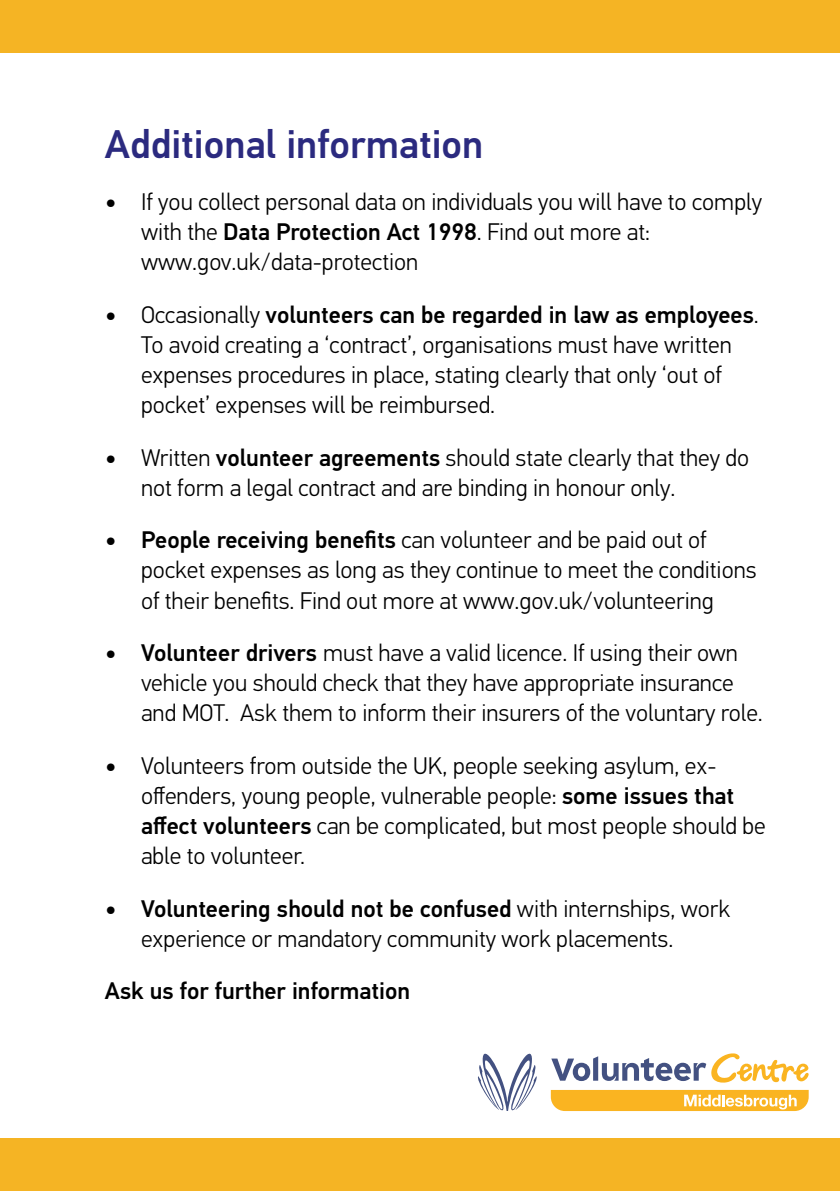
<style>
.page{position:relative;width:840px;height:1191px;background:#fff}
.page>*{position:absolute;margin:0;border:0;box-sizing:border-box;transform-origin:0 0}
.t1{font:500 40px "PF Din Text Pro";color:#2b2a7f}
.t2{font:300 24px/30px "PF Din Text Pro";color:#000}
.t3{font:500 24px "PF Din Text Pro";color:#000}
.s1{font-weight:700}
.s2{font-weight:500}
</style>
<div class="page">
<div style="left:0;top:0;width:839px;height:52px;background:#f5b424"></div>
<div style="left:0;top:1138px;width:839px;height:53px;background:#f5b424"></div>
<svg style="left:551px;top:1053px;width:257px;height:30px"></svg>
<svg style="left:478px;top:1053px;width:59px;height:58px"></svg>
<svg style="left:550px;top:1090px;width:258px;height:21px;background:#fabe3f"></svg>
<h1 class="t1" style="left:105px;top:120px;width:379px">Additional information</h1>
<p class="t2" style="left:141px;top:187px;width:622px;text-indent:-36px"><span class="s1">•</span> If you collect personal data on individuals you will have to comply with the <span class="s2">Data Protection Act 1998</span>. Find out more at: www.gov.uk/data-protection</p>
<p class="t2" style="left:141px;top:300px;width:619px;text-indent:-36px"><span class="s1">•</span> Occasionally <span class="s2">volunteers can be regarded in law as employees</span>.<br>To avoid creating a ‘contract’, organisations must have written expenses procedures in place, stating clearly that only ‘out of pocket’ expenses will be reimbursed.</p>
<p class="t2" style="left:141px;top:443px;width:609px;text-indent:-36px"><span class="s1">•</span> Written <span class="s2">volunteer agreements</span> should state clearly that they do not form a legal contract and are binding in honour only.</p>
<p class="t2" style="left:141px;top:525px;width:617px;text-indent:-36px"><span class="s1">•</span> <span class="s2">People receiving benefits</span> can volunteer and be paid out of pocket expenses as long as they continue to meet the conditions of their benefits. Find out more at www.gov.uk/volunteering</p>
<p class="t2" style="left:141px;top:638px;width:623px;text-indent:-36px"><span class="s1">•</span> <span class="s2">Volunteer drivers</span> must have a valid licence. If using their own vehicle you should check that they have appropriate insurance and MOT. Ask them to inform their insurers of the voluntary role.</p>
<p class="t2" style="left:141px;top:751px;width:625px;text-indent:-36px"><span class="s1">•</span> Volunteers from outside the UK, people seeking asylum, ex&shy;offenders, young people, vulnerable people: <span class="s2">some issues that affect volunteers</span> can be complicated, but most people should be able to volunteer.</p>
<p class="t2" style="left:141px;top:893px;width:590px;text-indent:-36px"><span class="s1">•</span> <span class="s2">Volunteering should not be confused</span> with internships, work experience or mandatory community work placements.</p>
<p class="t3" style="left:105px;top:976px;width:306px">Ask us for further information</p>
</div>
